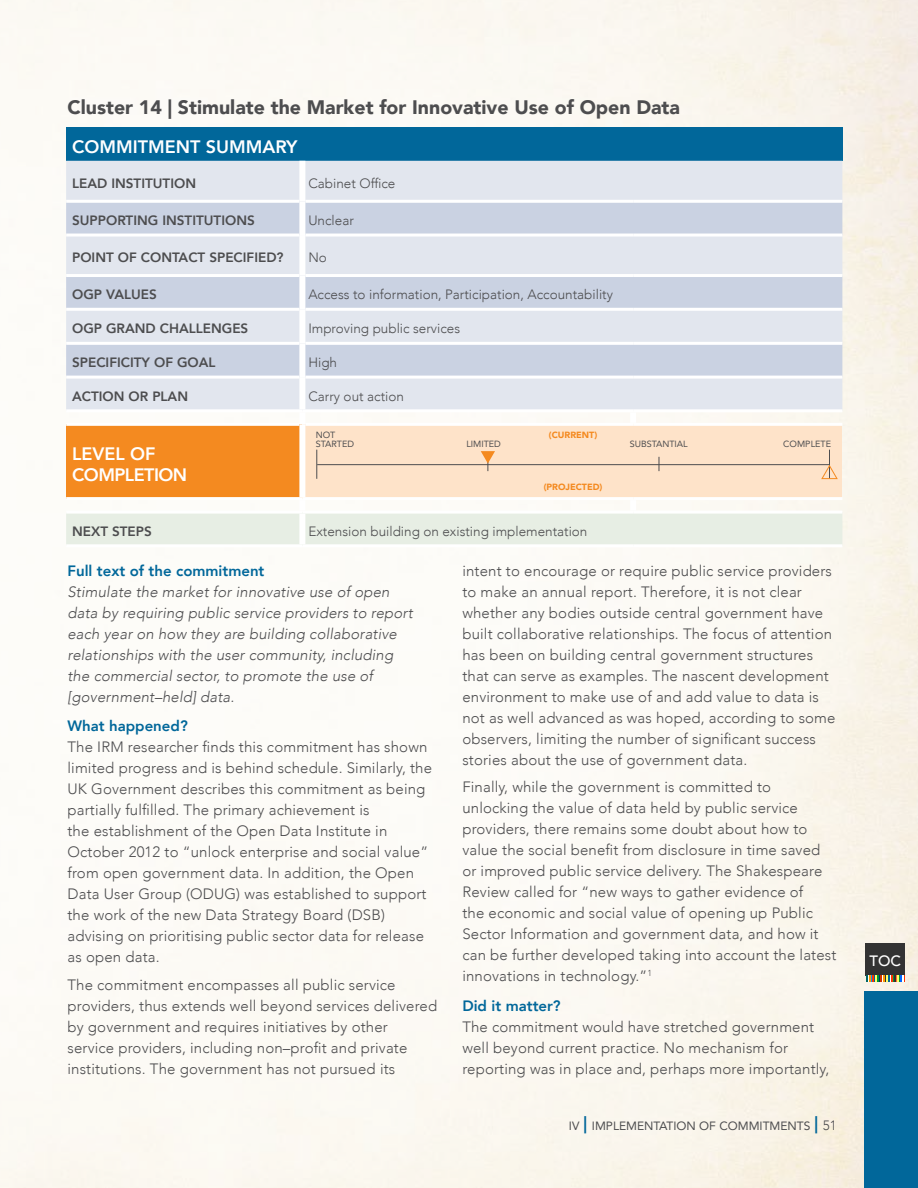
<style>
.page{position:relative;width:918px;height:1188px;background:#fff}
.page>*{position:absolute;margin:0;border:0;box-sizing:border-box;transform-origin:0 0}
.t1{font:900 19.5px "Avenir";color:#4d4d4f}
.t2{font:800 18px/21.6px "Avenir";color:#fff}
.t3{font:300 15px/21px "Avenir";letter-spacing:.01em;color:#4d4d4f}
.t4{font:italic 300 15px/21px "Avenir";letter-spacing:.01em;color:#4d4d4f}
.t5{font:800 15px "Avenir";color:#01679a}
.t6{font:500 15px "Avenir";color:#fff}
.t7{font:300 13.5px "Avenir";color:#4d4d4f}
.t8{font:800 13.5px "Avenir";color:#4d4d4f}
.t9{font:12px "Avenir";color:#4d4d4f}
.t10{font:9px "Avenir";color:#4d4d4f}
.t11{font:900 9px "Avenir";color:#f48a20}
.s1{font-weight:500;font-size:22.5px;color:#01679a}
.s2{font-weight:300;font-size:13.5px}
</style>
<div class="page">
<img style="left:0;top:0;width:918px;height:1188px">
<div style="left:864px;top:991px;width:54px;height:197px;background:#01679a"></div>
<div style="left:866px;top:943px;width:39px;height:32px;background:#333"></div>
<svg style="left:866px;top:975px;width:39px;height:7px"></svg>
<div style="left:66px;top:127px;width:776px;height:34px;background:#01679a"></div>
<div style="left:66px;top:161px;width:776px;height:248px;background:#e2e6ee"></div>
<svg style="left:66px;top:203px;width:776px;height:173px;background:#d4dae7"></svg>
<div style="left:66px;top:424px;width:236px;height:75px;background:#f48a20"></div>
<div style="left:302px;top:424px;width:540px;height:75px;background:#fee3c9"></div>
<div style="left:66px;top:514px;width:776px;height:30px;background:#e7eee4"></div>
<hr style="left:66px;top:544px;width:236px;height:3px;background:#fff">
<hr style="left:302px;top:544px;width:331px;height:3px;background:#fff">
<hr style="left:633px;top:544px;width:209px;height:3px;background:#fff">
<hr style="left:66px;top:200px;width:233px;height:3px;background:#fff">
<hr style="left:305px;top:200px;width:328px;height:3px;background:#fff">
<hr style="left:633px;top:200px;width:209px;height:3px;background:#fff">
<hr style="left:66px;top:234px;width:233px;height:3px;background:#fff">
<hr style="left:305px;top:234px;width:328px;height:3px;background:#fff">
<hr style="left:633px;top:234px;width:209px;height:3px;background:#fff">
<hr style="left:66px;top:274px;width:233px;height:3px;background:#fff">
<hr style="left:305px;top:274px;width:328px;height:3px;background:#fff">
<hr style="left:633px;top:274px;width:209px;height:3px;background:#fff">
<hr style="left:66px;top:308px;width:233px;height:3px;background:#fff">
<hr style="left:305px;top:308px;width:328px;height:3px;background:#fff">
<hr style="left:633px;top:308px;width:209px;height:3px;background:#fff">
<hr style="left:66px;top:342px;width:233px;height:3px;background:#fff">
<hr style="left:305px;top:342px;width:328px;height:3px;background:#fff">
<hr style="left:633px;top:342px;width:209px;height:3px;background:#fff">
<hr style="left:66px;top:376px;width:233px;height:3px;background:#fff">
<hr style="left:305px;top:376px;width:328px;height:3px;background:#fff">
<hr style="left:633px;top:376px;width:209px;height:3px;background:#fff">
<hr style="left:66px;top:423px;width:233px;height:3px;background:#fff">
<hr style="left:305px;top:423px;width:328px;height:3px;background:#fff">
<hr style="left:633px;top:423px;width:209px;height:3px;background:#fff">
<div style="left:299px;top:161px;width:6px;height:40px;background:#fff"></div>
<div style="left:299px;top:201px;width:6px;height:34px;background:#fff"></div>
<div style="left:299px;top:235px;width:6px;height:41px;background:#fff"></div>
<div style="left:299px;top:276px;width:6px;height:33px;background:#fff"></div>
<div style="left:299px;top:309px;width:6px;height:34px;background:#fff"></div>
<div style="left:299px;top:343px;width:6px;height:34px;background:#fff"></div>
<div style="left:299px;top:377px;width:6px;height:32px;background:#fff"></div>
<div style="left:299px;top:412px;width:6px;height:12px;background:#fff"></div>
<div style="left:299px;top:424px;width:6px;height:73px;background:#fff"></div>
<div style="left:299px;top:500px;width:6px;height:11px;background:#fff"></div>
<div style="left:299px;top:514px;width:6px;height:30px;background:#fff"></div>
<div style="left:630px;top:412px;width:6px;height:11px;background:#fff"></div>
<div style="left:630px;top:500px;width:6px;height:11px;background:#fff"></div>
<hr style="left:66px;top:409px;width:236px;height:3px;background:#fff">
<hr style="left:302px;top:409px;width:331px;height:3px;background:#fff">
<hr style="left:633px;top:409px;width:209px;height:3px;background:#fff">
<hr style="left:66px;top:511px;width:236px;height:3px;background:#fff">
<hr style="left:302px;top:511px;width:331px;height:3px;background:#fff">
<hr style="left:633px;top:511px;width:209px;height:3px;background:#fff">
<hr style="left:66px;top:497px;width:236px;height:3px;background:#fff">
<hr style="left:302px;top:497px;width:331px;height:3px;background:#fff">
<hr style="left:633px;top:497px;width:209px;height:3px;background:#fff">
<hr style="left:317px;top:464px;width:512px;height:1px;background:#4d4d4f">
<svg style="left:316px;top:450px;width:1px;height:29px"></svg>
<svg style="left:659px;top:457px;width:1px;height:14px"></svg>
<svg style="left:821px;top:450px;width:17px;height:30px"></svg>
<svg style="left:481px;top:451px;width:14px;height:20px"></svg>
<h1 class="t1" style="left:68px;top:91px;width:614px">Cluster 14 | Stimulate the Market for Innovative Use of Open Data</h1>
<p class="t2" style="left:72px;top:135px;width:227px">COMMITMENT SUMMARY</p>
<p class="t8" style="left:72px;top:171px;width:83px">LEAD INSTITUT</p>
<p class="t8" style="left:170px;top:171px;width:27px">ION</p>
<p class="t7" style="left:308px;top:175px;width:89px">Cabinet Office</p>
<p class="t8" style="left:72px;top:208px;width:10px">SUPP</p>
<p class="t8" style="left:106px;top:208px;width:100px">ORTING INSTITUT</p>
<p class="t8" style="left:221px;top:208px;width:35px">IONS</p>
<p class="t7" style="left:308px;top:212px;width:47px">Unclear</p>
<p class="t8" style="left:72px;top:245px;width:110px">POINT OF CONTACT</p>
<p class="t8" style="left:209px;top:245px;width:76px">SPECIFIED?</p>
<p class="t7" style="left:308px;top:249px;width:20px">No</p>
<p class="t8" style="left:72px;top:282px;width:52px">OG P VALU</p>
<p class="t8" style="left:141px;top:282px;width:17px">ES</p>
<p class="t7" style="left:308px;top:287px;width:306px">Access to information, Participation, Accountability</p>
<p class="t8" style="left:72px;top:316px;width:98px">OGP GRAND CHALL</p>
<p class="t8" style="left:203px;top:316px;width:47px">ENGES</p>
<p class="t7" style="left:308px;top:320px;width:153px">Improving public services</p>
<p class="t8" style="left:72px;top:350px;width:137px">SPECIFICITY OF GOAL</p>
<p class="t7" style="left:308px;top:354px;width:30px">High</p>
<p class="t8" style="left:72px;top:384px;width:90px">ACTION OR PLA</p>
<p class="t8" style="left:177px;top:384px;width:12px">N</p>
<p class="t7" style="left:308px;top:388px;width:97px">Carry out action</p>
<p class="t2" style="left:72px;top:441px;width:117px">LEVEL OF<br>COMPLETION</p>
<p class="t10" style="left:316px;top:428px;width:21px">NOT</p>
<p class="t11" style="left:549px;top:427px;width:23px">(curre</p>
<p class="t11" style="left:582px;top:427px;width:17px">nt)</p>
<p class="t10" style="left:316px;top:437px;width:40px">STARTED</p>
<p class="t10" style="left:466px;top:437px;width:36px">LIMITED</p>
<p class="t10" style="left:630px;top:437px;width:54px">SUBSTANTIAL</p>
<p class="t10" style="left:783px;top:437px;width:49px">COMPLETE</p>
<p class="t11" style="left:544px;top:479px;width:10px">(projected</p>
<p class="t11" style="left:600px;top:479px;width:4px">)</p>
<p class="t8" style="left:72px;top:519px;width:81px">N EXT STEPS</p>
<p class="t7" style="left:308px;top:523px;width:281px">Extension building on existing implementation</p>
<p class="t5" style="left:68px;top:557px;width:198px">FULL TEXT OF THE COMMITMENT</p>
<p class="t4" style="left:68px;top:581px;width:347px">Stimulate the market for innovative use of open data by requiring public service providers to report each year on how they are building collaborative relationships with the user community, including the commercial sector, to promote the use of [government–held] data.</p>
<p class="t5" style="left:68px;top:712px;width:122px">WHAT HAPPENED?</p>
<p class="t3" style="left:68px;top:736px;width:366px">The IRM researcher finds this commitment has shown limited progress and is behind schedule. Similarly, the UK Government describes this commitment as being partially fulfilled. The primary achievement is<br>the establishment of the Open Data Institute in October 2012 to “unlock enterprise and social value” from open government data. In addition, the Open Data User Group (ODUG) was established to support the work of the new Data Strategy Board (DSB) advising on prioritising public sector data for release as open data.</p>
<p class="t3" style="left:68px;top:974px;width:371px">The commitment encompasses all public service providers, thus extends well beyond services delivered by government and requires initiatives by other service providers, including non–profit and private institutions. The government has not pursued its</p>
<p class="t3" style="left:462px;top:560px;width:375px">intent to encourage or require public service providers to make an annual report. Therefore, it is not clear whether any bodies outside central government have built collaborative relationships. The focus of attention has been on building central government structures that can serve as examples. The nascent development environment to make use of and add value to data is not as well advanced as was hoped, according to some observers, limiting the number of significant success stories about the use of government data.</p>
<p class="t3" style="left:462px;top:777px;width:376px">Finally, while the government is committed to unlocking the value of data held by public service providers, there remains some doubt about how to value the social benefit from disclosure in time saved or improved public service delivery. The Shakespeare Review called for “new ways to gather evidence of<br>the economic and social value of opening up Public Sector Information and government data, and how it can be further developed taking into account the latest innovations in technology.”<sup>1</sup></p>
<p class="t5" style="left:462px;top:992px;width:100px">DID IT MATTER?</p>
<p class="t3" style="left:462px;top:1016px;width:368px">The commitment would have stretched government well beyond current practice. No mechanism for reporting was in place and, perhaps more importantly,</p>
<p class="t9" style="left:569px;top:1116px;width:270px">IV <span class="s1">|</span> IMPLEMENTATION OF COMMITMENTS <span class="s1">|</span> <span class="s2">51</span></p>
<p class="t6" style="left:870px;top:948px;width:33px">TOC</p>
</div>
